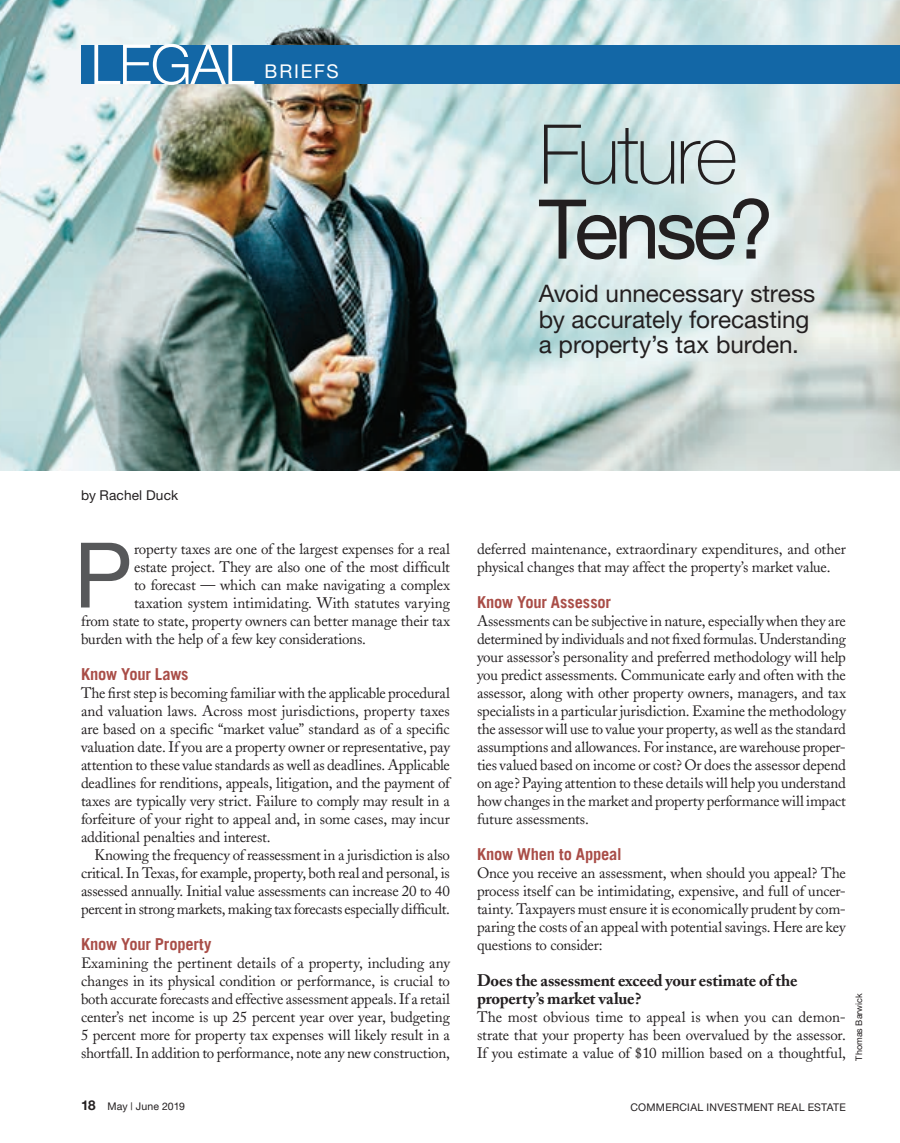
<style>
.page{position:relative;width:900px;height:1143px;background:#fff}
.page>*{position:absolute;margin:0;border:0;box-sizing:border-box;transform-origin:0 0}
.t1{font:90.6px "Helvetica Neue";color:#57585a}
.t2{font:100 82.5px "Helvetica Neue";letter-spacing:-.035em;color:#231f20}
.t3{font:82.5px "Helvetica Neue";letter-spacing:-.055em;color:#231f20}
.t4{font:300 55.35px "Helvetica Neue";letter-spacing:-.02em;color:#fff}
.t5{font:24px/25.5px "Helvetica Neue";letter-spacing:-.005em;color:#231f20}
.t6{font:18.9px "Helvetica Neue";letter-spacing:.09em;color:#fff}
.t7{font:700 16.5px/18px "Adobe Caslon";letter-spacing:-.01em;color:#231f20}
.t8{font:700 16.5px "Trade Gothic";letter-spacing:-.01em;color:#a94d47}
.t9{font:15px/18px "Adobe Caslon";letter-spacing:-.01em;color:#231f20;text-align:justify}
.t10{font:13.5px "Helvetica Neue";letter-spacing:.01em;color:#231f20}
.t11{font:10.5px "Helvetica Neue";letter-spacing:.025em;color:#231f20}
.t12{font:9px "Helvetica Neue";color:#231f20}
.s1{font-weight:700;font-size:13.5px}
</style>
<div class="page">
<img style="left:0;top:0;width:900px;height:471px">
<div style="left:81px;top:45px;width:819px;height:39px;background:#1367a6"></div>
<h3 class="t4" style="left:90px;top:31px;width:165px">LEGAL</h3>
<p class="t6" style="left:265px;top:60px;width:76px">BRIEFS</p>
<h2 class="t2" style="left:539px;top:108px;width:201px">Future</h2>
<h2 class="t3" style="left:539px;top:180px;width:237px">Tense?</h2>
<h3 class="t5" style="left:539px;top:280px;width:278px">Avoid unnecessary stress by accurately forecasting a property’s tax burden.</h3>
<p class="t10" style="left:81px;top:487px;width:99px">by Rachel Duck</p>
<h1 class="t1" style="left:74px;top:521px;width:60px">P</h1>
<p class="t9" style="left:134px;top:540px;width:317px">roperty taxes are one of the largest expenses for a real</p>
<p class="t9" style="left:134px;top:558px;width:317px">estate project. They are also one of the most difficult</p>
<p class="t9" style="left:134px;top:576px;width:317px">to forecast — which can make navigating a complex</p>
<p class="t9" style="left:134px;top:594px;width:317px">taxation system intimidating. With statutes varying</p>
<p class="t9" style="left:81px;top:612px;width:370px">from state to state, property owners can better manage their tax</p>
<p class="t9" style="left:81px;top:630px;width:287px">burden with the help of a few key considerations.</p>
<p class="t8" style="left:81px;top:663px;width:109px">Know Your Laws</p>
<p class="t9" style="left:81px;top:684px;width:371px">The first step is becoming familiar with the applicable procedural and valuation laws. Across most jurisdictions, property taxes are based on a specific “market value” standard as of a specific valuation date. If you are a property owner or representative, pay attention to these value standards as well as deadlines. Applicable deadlines for renditions, appeals, litigation, and the payment of taxes are typically very strict. Failure to comply may result in a forfeiture of your right to appeal and, in some cases, may incur additional penalties and interest.</p>
<p class="t9" style="left:81px;top:846px;width:370px;text-indent:14px">Knowing the frequency of reassessment in a jurisdiction is also critical. In Texas, for example, property, both real and personal, is assessed annually. Initial value assessments can increase 20 to 40 percent in strong markets, making tax forecasts especially difficult.</p>
<p class="t8" style="left:81px;top:933px;width:132px">Know Your Property</p>
<p class="t9" style="left:81px;top:954px;width:371px">Examining the pertinent details of a property, including any changes in its physical condition or performance, is crucial to both accurate forecasts and effective assessment appeals. If a retail center’s net income is up 25 percent year over year, budgeting 5 percent more for property tax expenses will likely result in a shortfall. In addition to performance, note any new construction,</p>
<p class="t9" style="left:477px;top:540px;width:370px">deferred maintenance, extraordinary expenditures, and other physical changes that may affect the property’s market value.</p>
<p class="t8" style="left:477px;top:591px;width:136px">Know Your Assessor</p>
<p class="t9" style="left:477px;top:612px;width:371px">Assessments can be subjective in nature, especially when they are determined by individuals and not fixed formulas. Understanding your assessor’s personality and preferred methodology will help you predict assessments. Communicate early and often with the assessor, along with other property owners, managers, and tax specialists in a particular jurisdiction. Examine the methodology the assessor will use to value your property, as well as the standard assumptions and allowances. For instance, are warehouse proper&shy;ties valued based on income or cost? Or does the assessor depend on age? Paying attention to these details will help you understand how changes in the market and property performance will impact future assessments.</p>
<p class="t8" style="left:477px;top:843px;width:146px">Know When to Appeal</p>
<p class="t9" style="left:477px;top:864px;width:370px">Once you receive an assessment, when should you appeal? The process itself can be intimidating, expensive, and full of uncer&shy;tainty. Taxpayers must ensure it is economically prudent by com&shy;paring the costs of an appeal with potential savings. Here are key questions to consider:</p>
<p class="t7" style="left:477px;top:971px;width:322px">Does the assessment exceed your estimate of the property’s market value?</p>
<p class="t9" style="left:477px;top:1008px;width:371px">The most obvious time to appeal is when you can demon&shy;strate that your property has been overvalued by the assessor.<br>If you estimate a value of $10 million based on a thoughtful,</p>
<p class="t12" style="left:854px;top:1060px;width:69px;rotate:-90deg">Thomas Barwick</p>
<p class="t11" style="left:81px;top:1100px;width:106px"><span class="s1">18</span> May | June 2019</p>
<p class="t11" style="left:630px;top:1101px;width:217px">COMMERCIAL INVESTMENT REAL ESTATE</p>
</div>
